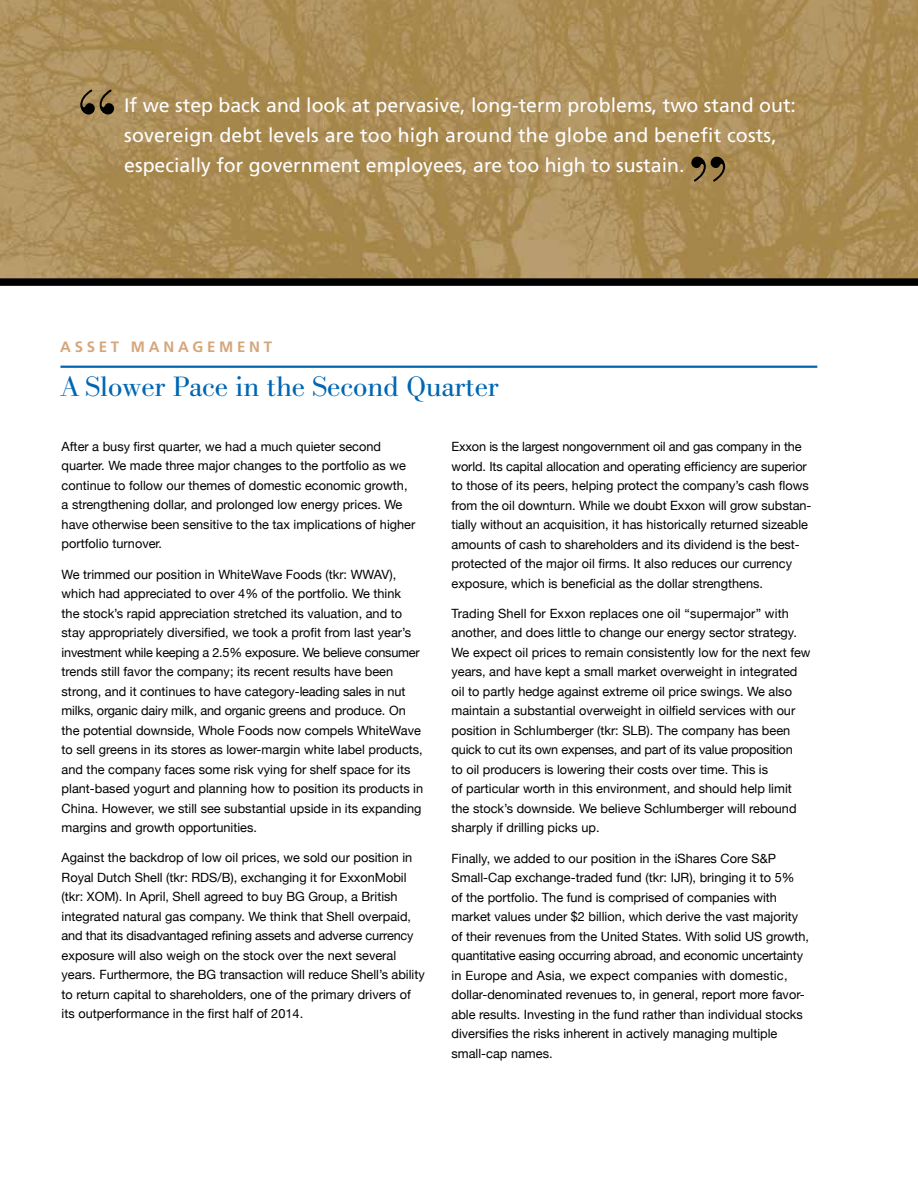
<style>
.page{position:relative;width:918px;height:1188px;background:#fff}
.page>*{position:absolute;margin:0;border:0;box-sizing:border-box;transform-origin:0 0}
.t1{font:91.5px "New Bodoni DT";color:#000}
.t2{font:28.5px "New Bodoni DT";color:#0066b3}
.t3{font:19.5px/30px "Frutiger";color:#fff}
.t4{font:700 15px "Frutiger";letter-spacing:.25em;color:#d4a67c}
.t5{font:12.75px/19.5px "Helvetica Neue";color:#000}
</style>
<div class="page">
<img style="left:0;top:0;width:918px;height:278px">
<hr style="left:60px;top:366px;width:757px;height:2px;background:#0066b3">
<div style="left:0;top:278px;width:918px;height:8px;background:#000"></div>
<h1 class="t1" style="left:75px;top:68px;width:47px">“</h1>
<h3 class="t3" style="left:124px;top:90px;width:673px">If we step back and look at pervasive, long-term problems, two stand out: sovereign debt levels are too high around the globe and benefit costs, especially for government employees, are too high to sustain.</h3>
<h1 class="t1" style="left:686px;top:135px;width:47px">”</h1>
<p class="t4" style="left:60px;top:338px;width:214px">ASSET MANAGEMENT</p>
<h2 class="t2" style="left:60px;top:370px;width:440px">A Slower Pace in the Second Quarter</h2>
<p class="t5" style="left:62px;top:436px;width:355px">After a busy first quarter, we had a much quieter second quarter. We made three major changes to the portfolio as we continue to follow our themes of domestic economic growth, a strengthening dollar, and prolonged low energy prices. We have otherwise been sensitive to the tax implications of higher portfolio turnover.</p>
<p class="t5" style="left:62px;top:564px;width:363px">We trimmed our position in WhiteWave Foods (tkr: WWAV), which had appreciated to over 4% of the portfolio. We think<br>the stock’s rapid appreciation stretched its valuation, and to stay appropriately diversified, we took a profit from last year’s investment while keeping a 2.5% exposure. We believe consumer trends still favor the company; its recent results have been strong, and it continues to have category-leading sales in nut milks, organic dairy milk, and organic greens and produce. On the potential downside, Whole Foods now compels WhiteWave to sell greens in its stores as lower-margin white label products, and the company faces some risk vying for shelf space for its plant-based yogurt and planning how to position its products in China. However, we still see substantial upside in its expanding margins and growth opportunities.</p>
<p class="t5" style="left:62px;top:847px;width:365px">Against the backdrop of low oil prices, we sold our position in Royal Dutch Shell (tkr: RDS/B), exchanging it for ExxonMobil (tkr: XOM). In April, Shell agreed to buy BG Group, a British integrated natural gas company. We think that Shell overpaid, and that its disadvantaged refining assets and adverse currency exposure will also weigh on the stock over the next several years. Furthermore, the BG transaction will reduce Shell’s ability to return capital to shareholders, one of the primary drivers of its outperformance in the first half of 2014.</p>
<p class="t5" style="left:452px;top:436px;width:361px">Exxon is the largest nongovernment oil and gas company in the world. Its capital allocation and operating efficiency are superior to those of its peers, helping protect the company’s cash flows from the oil downturn. While we doubt Exxon will grow substan&shy;tially without an acquisition, it has historically returned sizeable amounts of cash to shareholders and its dividend is the best&shy;protected of the major oil firms. It also reduces our currency exposure, which is beneficial as the dollar strengthens.</p>
<p class="t5" style="left:452px;top:603px;width:361px">Trading Shell for Exxon replaces one oil “supermajor” with another, and does little to change our energy sector strategy.<br>We expect oil prices to remain consistently low for the next few years, and have kept a small market overweight in integrated oil to partly hedge against extreme oil price swings. We also maintain a substantial overweight in oilfield services with our position in Schlumberger (tkr: SLB). The company has been quick to cut its own expenses, and part of its value proposition<br>to oil producers is lowering their costs over time. This is<br>of particular worth in this environment, and should help limit the stock’s downside. We believe Schlumberger will rebound sharply if drilling picks up.</p>
<p class="t5" style="left:452px;top:847px;width:359px">Finally, we added to our position in the iShares Core S&amp;P Small-Cap exchange-traded fund (tkr: IJR), bringing it to 5%<br>of the portfolio. The fund is comprised of companies with market values under $2 billion, which derive the vast majority of their revenues from the United States. With solid US growth, quantitative easing occurring abroad, and economic uncertainty in Europe and Asia, we expect companies with domestic, dollar-denominated revenues to, in general, report more favor&shy;able results. Investing in the fund rather than individual stocks diversifies the risks inherent in actively managing multiple small-cap names.</p>
</div>
